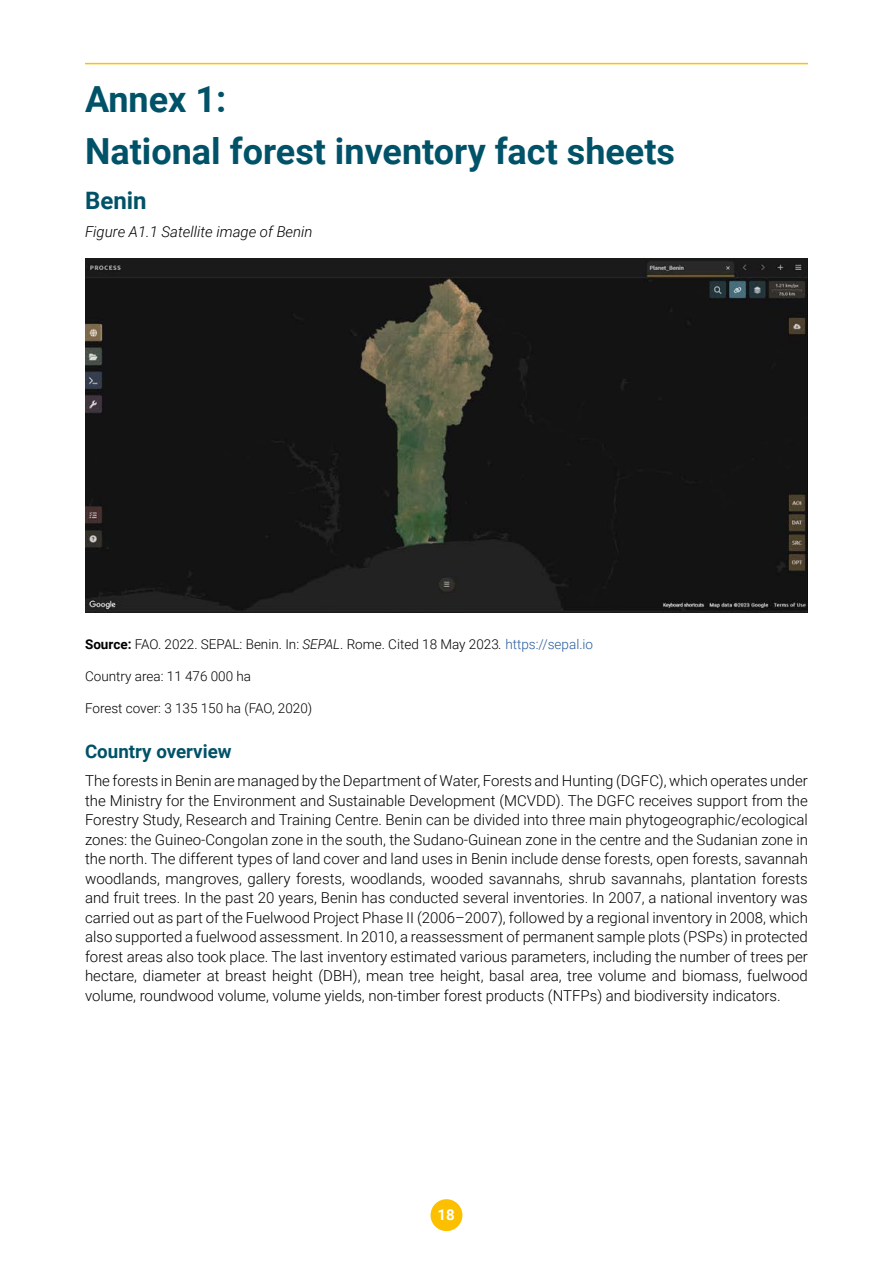
<style>
.page{position:relative;width:893px;height:1263px;background:#fff}
.page>*{position:absolute;margin:0;border:0;box-sizing:border-box;transform-origin:0 0}
.t1{font:700 36px/51.8px "Roboto";color:#005268}
.t2{font:700 24px "Roboto";color:#005268}
.t3{font:700 18.75px "Roboto";color:#005268}
.t4{font:300 15px/19.5px "Roboto";color:#000;text-align:justify}
.t5{font:italic 300 15px "Roboto";color:#000}
.t6{font:700 15px "Roboto";color:#fff}
.t7{font:300 13.5px "Roboto";color:#000}
.s1{font-weight:700}
.s2{font-style:italic}
.s3{color:#275b9b}
</style>
<div class="page">
<div style="left:431px;top:1199px;width:31px;height:32px;background:#fcc000;border-radius:50%"></div>
<hr style="left:85px;top:63px;width:723px;height:1px;background:#fcc000">
<img style="left:85px;top:259px;width:723px;height:353px">
<h1 class="t1" style="left:85px;top:72px;width:592px">Annex 1:<br>National forest inventory fact sheets</h1>
<h2 class="t2" style="left:85px;top:183px;width:63px">Benin</h2>
<p class="t5" style="left:85px;top:221px;width:229px">Figure A1.1 Satellite image of Benin</p>
<p class="t7" style="left:85px;top:634px;width:510px"><span class="s1">Source:</span> FAO. 2022. SEPAL: Benin. In: <span class="s2">SEPAL</span>. Rome. Cited 18 May 2023<span class="s2">.</span> <span class="s3">https://sepal.io</span></p>
<p class="t7" style="left:85px;top:667px;width:168px">Country area: 11 476 000 ha</p>
<p class="t7" style="left:85px;top:699px;width:229px">Forest cover: 3 135 150 ha (FAO, 2020)</p>
<p class="t3" style="left:85px;top:738px;width:148px">Country overview</p>
<p class="t4" style="left:85px;top:770px;width:724px">The forests in Benin are managed by the Department of Water, Forests and Hunting (DGFC), which operates under the Ministry for the Environment and Sustainable Development (MCVDD). The DGFC receives support from the Forestry Study, Research and Training Centre. Benin can be divided into three main phytogeographic/ecological zones: the Guineo-Congolan zone in the south, the Sudano-Guinean zone in the centre and the Sudanian zone in the north. The different types of land cover and land uses in Benin include dense forests, open forests, savannah woodlands, mangroves, gallery forests, woodlands, wooded savannahs, shrub savannahs, plantation forests and fruit trees. In the past 20 years, Benin has conducted several inventories. In 2007, a national inventory was carried out as part of the Fuelwood Project Phase II (2006–2007), followed by a regional inventory in 2008, which also supported a fuelwood assessment. In 2010, a reassessment of permanent sample plots (PSPs) in protected forest areas also took place. The last inventory estimated various parameters, including the number of trees per hectare, diameter at breast height (DBH), mean tree height, basal area, tree volume and biomass, fuelwood volume, roundwood volume, volume yields, non-timber forest products (NTFPs) and biodiversity indicators.</p>
<p class="t6" style="left:438px;top:1204px;width:19px">18</p>
</div>
